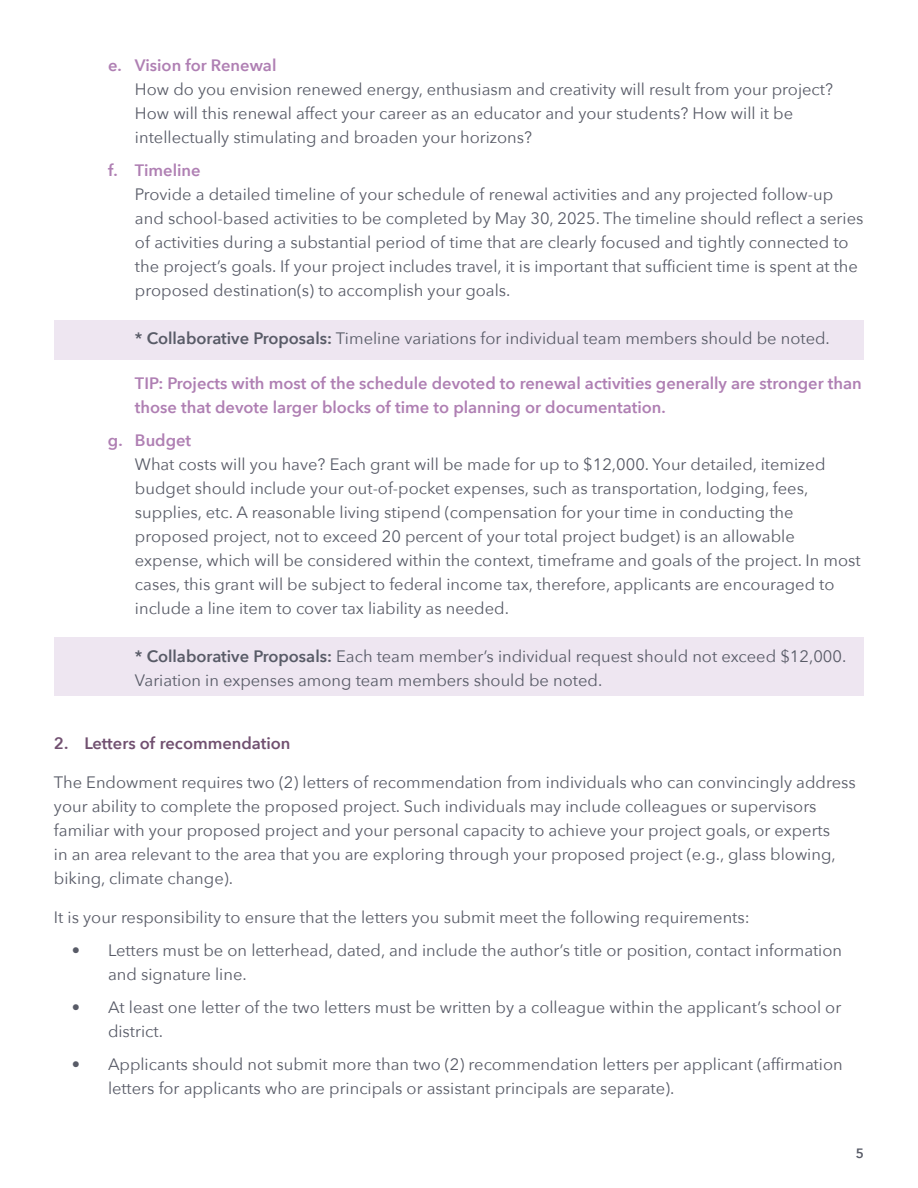
<style>
.page{position:relative;width:918px;height:1188px;background:#fff}
.page>*{position:absolute;margin:0;border:0;box-sizing:border-box;transform-origin:0 0}
.t1{font:16.5px/24px "Avenir Next";color:#585b67}
.t2{font:600 16.5px/24px "Avenir Next";color:#af7fb3}
.t3{font:600 16.5px "Avenir Next";color:#715070}
.t4{font:600 13.5px "Avenir Next";color:#585b67}
.s1{font-weight:600}
</style>
<div class="page">
<div style="left:54px;top:320px;width:810px;height:40px;background:#eee6f1"></div>
<div style="left:54px;top:637px;width:810px;height:59px;background:#eee6f1"></div>
<p class="t2" style="left:108px;top:52px;width:170px">e. Vision for Renewal</p>
<p class="t1" style="left:135px;top:76px;width:700px">How do you envision renewed energy, enthusiasm and creativity will result from your project?<br>How will this renewal affect your career as an educator and your students? How will it be intellectually stimulating and broaden your horizons?</p>
<p class="t2" style="left:108px;top:157px;width:94px">f. Timeline</p>
<p class="t1" style="left:135px;top:181px;width:730px">Provide a detailed timeline of your schedule of renewal activities and any projected follow-up and school-based activities to be completed by May 30, 2025. The timeline should reflect a series of activities during a substantial period of time that are clearly focused and tightly connected to the project’s goals. If your project includes travel, it is important that sufficient time is spent at the proposed destination(s) to accomplish your goals.</p>
<p class="t1" style="left:135px;top:325px;width:696px"><span class="s1">* Collaborative Proposals:</span> Timeline variations for individual team members should be noted.</p>
<p class="t2" style="left:135px;top:370px;width:728px">TIP: Projects with most of the schedule devoted to renewal activities generally are stronger than those that devote larger blocks of time to planning or documentation.</p>
<p class="t2" style="left:108px;top:427px;width:85px">g. Budget</p>
<p class="t1" style="left:135px;top:451px;width:727px">What costs will you have? Each grant will be made for up to $12,000. Your detailed, itemized budget should include your out-of-pocket expenses, such as transportation, lodging, fees, supplies, etc. A reasonable living stipend (compensation for your time in conducting the proposed project, not to exceed 20 percent of your total project budget) is an allowable expense, which will be considered within the context, timeframe and goals of the project. In most cases, this grant will be subject to federal income tax, therefore, applicants are encouraged to include a line item to cover tax liability as needed.</p>
<p class="t1" style="left:135px;top:643px;width:713px"><span class="s1">* Collaborative Proposals:</span> Each team member’s individual request should not exceed $12,000.<br>Variation in expenses among team members should be noted.</p>
<p class="t3" style="left:54px;top:729px;width:238px">2. Letters of recommendation</p>
<p class="t1" style="left:54px;top:769px;width:803px">The Endowment requires two (2) letters of recommendation from individuals who can convincingly address your ability to complete the proposed project. Such individuals may include colleagues or supervisors familiar with your proposed project and your personal capacity to achieve your project goals, or experts<br>in an area relevant to the area that you are exploring through your proposed project (e.g., glass blowing, biking, climate change).</p>
<p class="t1" style="left:54px;top:904px;width:697px">It is your responsibility to ensure that the letters you submit meet the following requirements:</p>
<p class="t1" style="left:108px;top:937px;width:736px;text-indent:-36px">• Letters must be on letterhead, dated, and include the author’s title or position, contact information and signature line.</p>
<p class="t1" style="left:108px;top:994px;width:735px;text-indent:-36px">• At least one letter of the two letters must be written by a colleague within the applicant’s school or district.</p>
<p class="t1" style="left:108px;top:1051px;width:736px;text-indent:-36px">• Applicants should not submit more than two (2) recommendation letters per applicant (affirmation letters for applicants who are principals or assistant principals are separate).</p>
<p class="t4" style="left:856px;top:1142px;width:10px">5</p>
</div>
